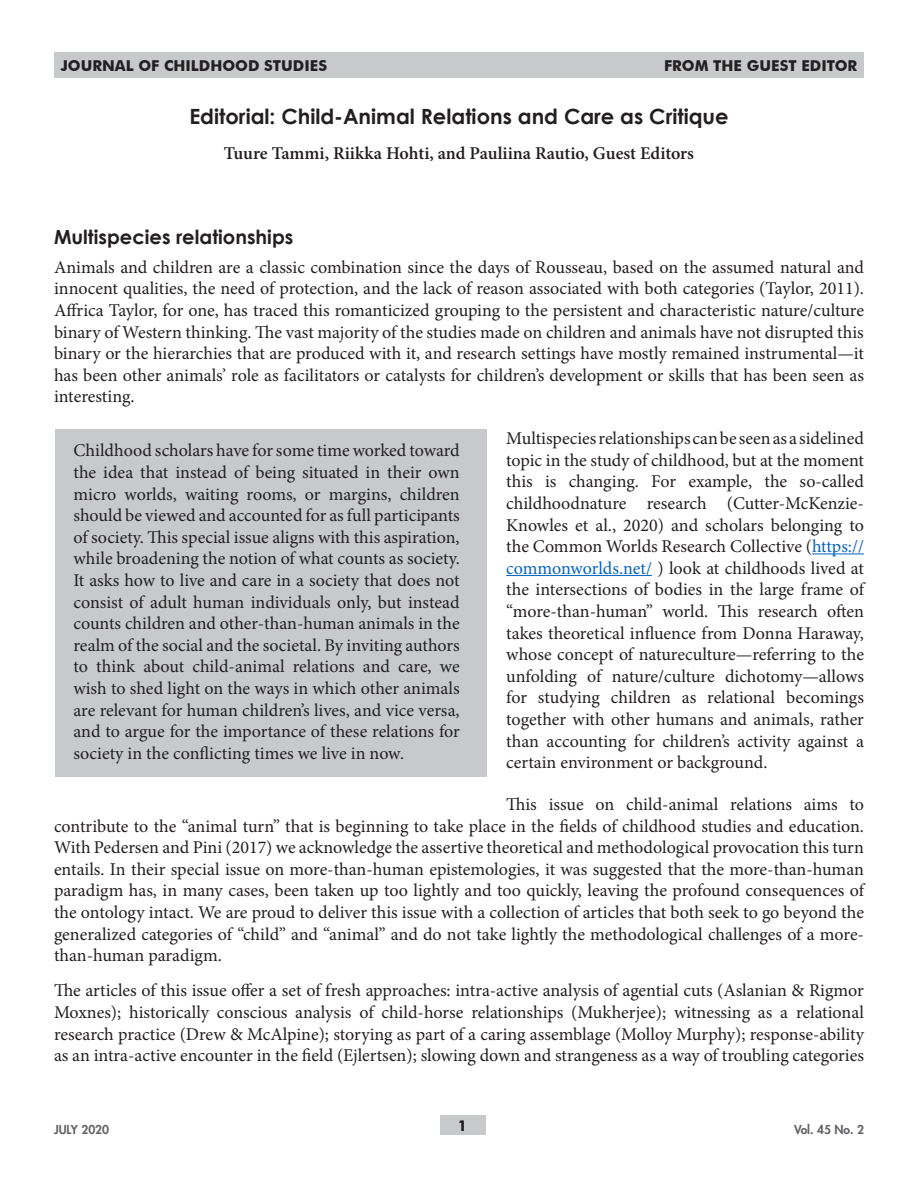
<style>
.page{position:relative;width:918px;height:1188px;background:#fff}
.page>*{position:absolute;margin:0;border:0;box-sizing:border-box;transform-origin:0 0}
.t1{font:700 21px "Century Gothic";color:#231f20}
.t2{font:700 19.5px "Century Gothic";color:#231f20}
.t3{font:18px/21.6px "Minion Pro";color:#231f20;text-align:justify}
.t4{font:600 18px "Minion Pro";color:#231f20}
.t5{font:700 15px "Futura BT";color:#231f20}
.t6{font:800 12px "Futura Std";color:#636466}
.s1{color:#0563c1}
.s2{font-style:italic}
</style>
<div class="page">
<div style="left:440px;top:1116px;width:45px;height:19px;background:#c7c9cb"></div>
<div style="left:54px;top:52px;width:810px;height:26px;background:#c7c9cb"></div>
<hr style="left:812px;top:553px;width:52px;height:1px;background:#0563c1">
<hr style="left:506px;top:575px;width:146px;height:1px;background:#0563c1">
<div style="left:55px;top:430px;width:432px;height:347px;background:#c7c9cb"></div>
<p class="t5" style="left:61px;top:57px;width:268px">JOURNAL OF CHILDHOOD STUDIES</p>
<p class="t5" style="left:664px;top:57px;width:195px">FROM THE GUEST EDITOR</p>
<p class="t1" style="left:189px;top:100px;width:541px">Editorial: Child-Animal Relations and Care as Critique</p>
<p class="t4" style="left:224px;top:141px;width:472px">Tuure Tammi, Riikka Hohti, and Pauliina Rautio, Guest Editors</p>
<p class="t2" style="left:54px;top:222px;width:241px">Multispecies relationships</p>
<p class="t3" style="left:54px;top:256px;width:812px">Animals and children are a classic combination since the days of Rousseau, based on the assumed natural and innocent qualities, the need of protection, and the lack of reason associated with both categories (Taylor, 2011).<br>Affrica Taylor, for one, has traced this romanticized grouping to the persistent and characteristic nature/culture binary of Western thinking. The vast majority of the studies made on children and animals have not disrupted this binary or the hierarchies that are produced with it, and research settings have mostly remained instrumental—it has been other animals’ role as facilitators or catalysts for children’s development or skills that has been seen as interesting.</p>
<p class="t3" style="left:506px;top:428px;width:359px">Multispecies relationships can be seen as a sidelined topic in the study of childhood, but at the moment this is changing. For example, the so-called childhoodnature research (Cutter-McKenzie-Knowles et al., 2020) and scholars belonging to the Common Worlds Research Collective (<span class="s1">https:// commonworlds.net/</span> ) look at childhoods lived at the intersections of bodies in the large frame of “more-than-human” world. This research often takes theoretical influence from Donna Haraway, whose concept of natureculture—referring to the unfolding of nature/culture dichotomy—allows for studying children as relational becomings together with other humans and animals, rather than accounting for children’s activity against a certain environment or background.</p>
<p class="t3" style="left:54px;top:794px;width:812px;text-indent:452px">This issue on child-animal relations aims to contribute to the “animal turn” that is beginning to take place in the fields of childhood studies and education.<br>With Pedersen and Pini (2017) we acknowledge the assertive theoretical and methodological provocation this turn entails. In their special issue on more-than-human epistemologies, it was suggested that the more-than-human paradigm has, in many cases, been taken up too lightly and too quickly, leaving the profound consequences of the ontology intact. We are proud to deliver this issue with a collection of articles that both seek to go beyond the generalized categories of “child” and “animal” and do not take lightly the methodological challenges of a more&shy;than-human paradigm.</p>
<p class="t3" style="left:54px;top:980px;width:812px">The articles of this issue offer a set of fresh approaches: intra-active analysis of agential cuts (Aslanian &amp; Rigmor Moxnes); historically conscious analysis of child-horse relationships (Mukherjee); witnessing as a relational research practice (Drew &amp; McAlpine); storying as part of a caring assemblage (Molloy Murphy); response-ability as an intra-active encounter in the field (Ejlertsen); slowing down and strangeness as a way of troubling categories</p>
<p class="t3" style="left:74px;top:440px;width:388px">Childhood scholars have for some time worked toward the idea that instead of being situated in their own micro worlds, waiting rooms, or margins, children should be viewed and accounted for as full participants of society. This special issue aligns with this aspiration, while broadening the notion of what counts as society.<br>It asks how to live and care in a society that does not consist of adult human individuals only, but instead counts children and other-than-human animals in the realm of the social and the societal. By inviting authors to think about child-animal relations and care, we wish to shed light on the ways in which other animals are relevant for human children’s lives, and vice versa, and to argue for the importance of these relations for society in the conflicting times we live in now<span class="s2">.</span></p>
<p class="t6" style="left:54px;top:1122px;width:57px">JULY 2020</p>
<p class="t5" style="left:458px;top:1117px;width:11px">1</p>
<p class="t6" style="left:794px;top:1122px;width:71px">Vol. 45 No. 2</p>
</div>
